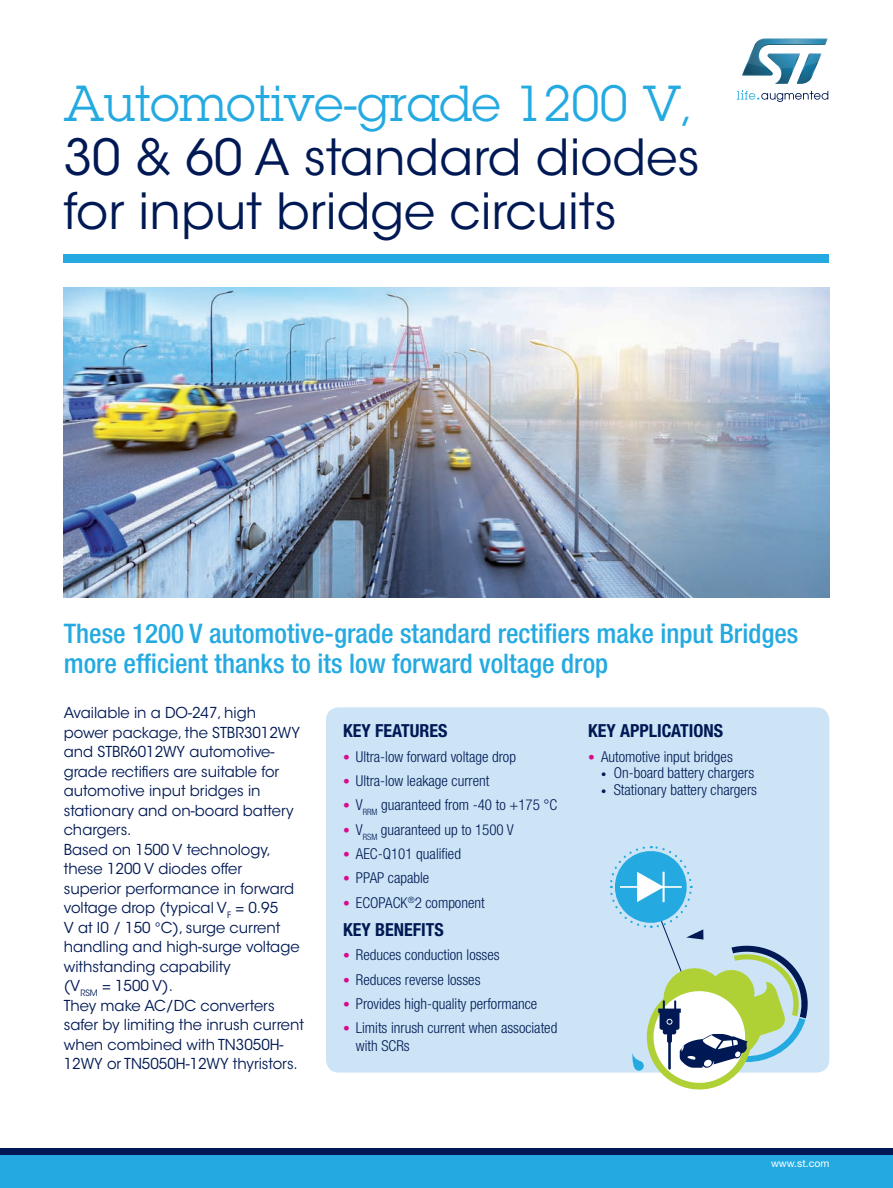
<style>
.page{position:relative;width:893px;height:1188px;background:#fff}
.page>*{position:absolute;margin:0;border:0;box-sizing:border-box;transform-origin:0 0}
._1_TITRE{font:49.5px/54px "ITC Avant Garde Std";color:#001954}
._2_RECTO_SOUS_TITRE{font:500 condensed 27px/30px "Helvetica Neue LT Std";color:#24aae1}
._4_INTERTITRE{font:700 condensed 18px "Helvetica Neue LT Std";color:#001954}
._3_RECTO_CHAPEAU{font:15px/19.5px "ITC Avant Garde Std";color:#001954}
.t1{font:300 condensed 15px/18px "Helvetica Neue LT Std";color:#001954}
.t2{font:10.5px "Helvetica Neue LT Std";color:#fff}
.s1{font-family:"Lubalin Graph Std";color:#24aae1}
.s2{font-size:13.5px;color:#d70c8c}
.s3{font-size:10.5px}
</style>
<div class="page">
<div style="left:0;top:1154px;width:893px;height:34px;background:#24aae1"></div>
<div style="left:0;top:1148px;width:893px;height:6px;background:#001954"></div>
<div style="left:326px;top:707px;width:503px;height:366px;background:#cce4f6;border-radius:13px"></div>
<img style="left:64px;top:287px;width:765px;height:311px">
<div style="left:64px;top:254px;width:765px;height:9px;background:#24aae1"></div>
<svg style="left:737px;top:91px;width:91px;height:11px"></svg>
<svg style="left:742px;top:38px;width:86px;height:46px"></svg>
<svg style="left:609px;top:846px;width:199px;height:244px"></svg>
<p class="_1_TITRE" style="left:64px;top:76px;width:638px"><span class="s1">Automotive-grade 1200 V,<br></span>30 &amp; 60 A standard diodes for input bridge circuits</p>
<p class="_2_RECTO_SOUS_TITRE" style="left:64px;top:618px;width:736px">These 1200 V automotive-grade standard rectifiers make input Bridges more efficient thanks to its low forward voltage drop</p>
<p class="_3_RECTO_CHAPEAU" style="left:64px;top:703px;width:238px">Available in a DO-247, high power package, the STBR3012WY and STBR6012WY automotive&shy;grade rectifiers are suitable for automotive input bridges in stationary and on-board battery chargers.</p>
<p class="_3_RECTO_CHAPEAU" style="left:64px;top:840px;width:237px">Based on 1500 V technology, these 1200 V diodes offer superior performance in forward voltage drop (typical V<sub>F</sub> = 0.95<br>V at I0 / 150 °C), surge current handling and high-surge voltage withstanding capability<br>(V<sub>RSM</sub> = 1500 V).</p>
<p class="_3_RECTO_CHAPEAU" style="left:64px;top:996px;width:242px">They make AC/DC converters safer by limiting the inrush current when combined with TN3050H-<br>12WY or TN5050H-12WY thyristors.</p>
<p class="_4_INTERTITRE" style="left:343px;top:720px;width:106px">KEY FEATURES</p>
<p class="t1" style="left:343px;top:747px;width:174px"><span class="s2">•</span> Ultra-low forward voltage drop</p>
<p class="t1" style="left:343px;top:772px;width:148px"><span class="s2">•</span> Ultra-low leakage current</p>
<p class="t1" style="left:343px;top:796px;width:216px"><span class="s2">•</span> V<sub>RRM</sub> guaranteed from -40 to +175 °C</p>
<p class="t1" style="left:343px;top:820px;width:172px"><span class="s2">•</span> V<sub>RSM</sub> guaranteed up to 1500 V</p>
<p class="t1" style="left:343px;top:845px;width:119px"><span class="s2">•</span> AEC-Q101 qualified</p>
<p class="t1" style="left:343px;top:869px;width:88px"><span class="s2">•</span> PPAP capable</p>
<p class="t1" style="left:343px;top:893px;width:143px"><span class="s2">•</span> ECOPACK<sup>®</sup>2 component</p>
<p class="_4_INTERTITRE" style="left:343px;top:919px;width:102px">KEY BENEFITS</p>
<p class="t1" style="left:343px;top:946px;width:158px"><span class="s2">•</span> Reduces conduction losses</p>
<p class="t1" style="left:343px;top:970px;width:139px"><span class="s2">•</span> Reduces reverse losses</p>
<p class="t1" style="left:343px;top:995px;width:196px"><span class="s2">•</span> Provides high-quality performance</p>
<p class="t1" style="left:356px;top:1019px;width:203px;text-indent:-13px"><span class="s2">•</span> Limits inrush current when associated with SCRs</p>
<p class="_4_INTERTITRE" style="left:588px;top:720px;width:136px">KEY APPLICATIONS</p>
<p class="t1" style="left:588px;top:747px;width:146px"><span class="s2">•</span> Automotive input bridges</p>
<p class="t1" style="left:601px;top:764px;width:155px"><span class="s3">•</span> On-board battery chargers</p>
<p class="t1" style="left:601px;top:780px;width:158px"><span class="s3">•</span> Stationary battery chargers</p>
<p class="t2" style="left:771px;top:1157px;width:60px">www.st.com</p>
</div>
